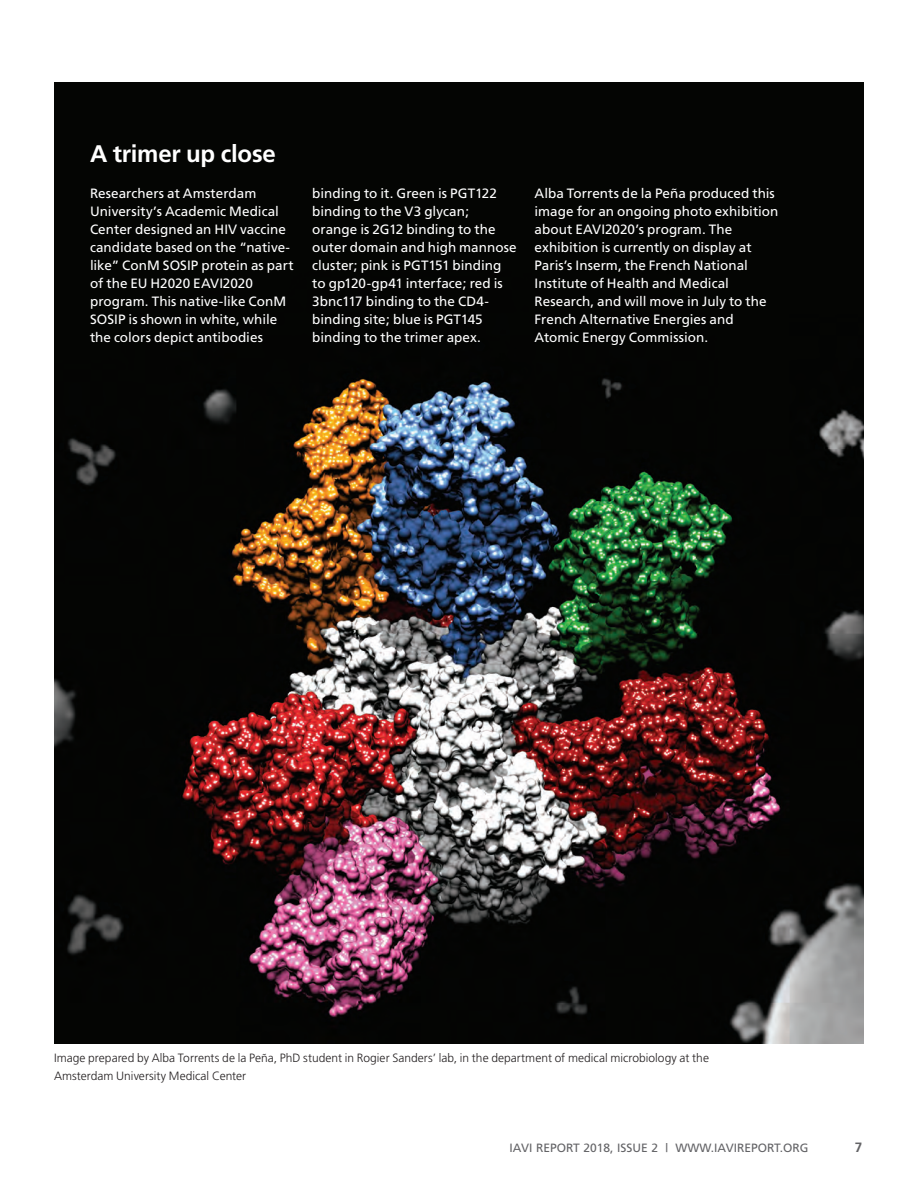
<style>
.page{position:relative;width:918px;height:1188px;background:#fff}
.page>*{position:absolute;margin:0;border:0;box-sizing:border-box;transform-origin:0 0}
.Article_Subhed{font:700 24px "Frutiger";letter-spacing:-.01em;color:#fff}
.Article_Body_Text_In{font:13.5px/18px "Frutiger";color:#fff}
.t1{font:700 13.5px "Frutiger";color:#636366}
.Article_Subhed-2{font:300 12px/18px "Frutiger";color:#231f20}
.t2{font:12px "Frutiger";color:#636366}
</style>
<div class="page">
<img style="left:54px;top:82px;width:810px;height:962px">
<p class="Article_Subhed" style="left:90px;top:140px;width:187px">A trimer up close</p>
<p class="Article_Body_Text_In" style="left:90px;top:184px;width:205px">Researchers at Amsterdam<br>University’s Academic Medical<br>Center designed an HIV vaccine candidate based on the “native&shy;like” ConM SOSIP protein as part of the EU H2020 EAVI2020 program. This native-like ConM<br>SOSIP is shown in white, while the colors depict antibodies</p>
<p class="Article_Body_Text_In" style="left:312px;top:184px;width:206px">binding to it. Green is PGT122 binding to the V3 glycan; orange is 2G12 binding to the outer domain and high mannose cluster; pink is PGT151 binding to gp120-gp41 interface; red is<br>3bnc117 binding to the CD4- binding site; blue is PGT145 binding to the trimer apex.</p>
<p class="Article_Body_Text_In" style="left:535px;top:184px;width:245px">Alba Torrents de la Peña produced this image for an ongoing photo exhibition about EAVI2020’s program. The exhibition is currently on display at Paris’s Inserm, the French National Institute of Health and Medical Research, and will move in July to the French Alternative Energies and Atomic Energy Commission.</p>
<p class="Article_Subhed-2" style="left:54px;top:1049px;width:657px">Image prepared by Alba Torrents de la Peña, PhD student in Rogier Sanders’ lab, in the department of medical microbiology at the<br>Amsterdam University Medical Center</p>
<p class="t2" style="left:509px;top:1141px;width:301px">IAVI REPORT 2018, ISSUE 2 | WWW.IAVIREPORT.ORG</p>
<p class="t1" style="left:855px;top:1139px;width:9px">7</p>
</div>
